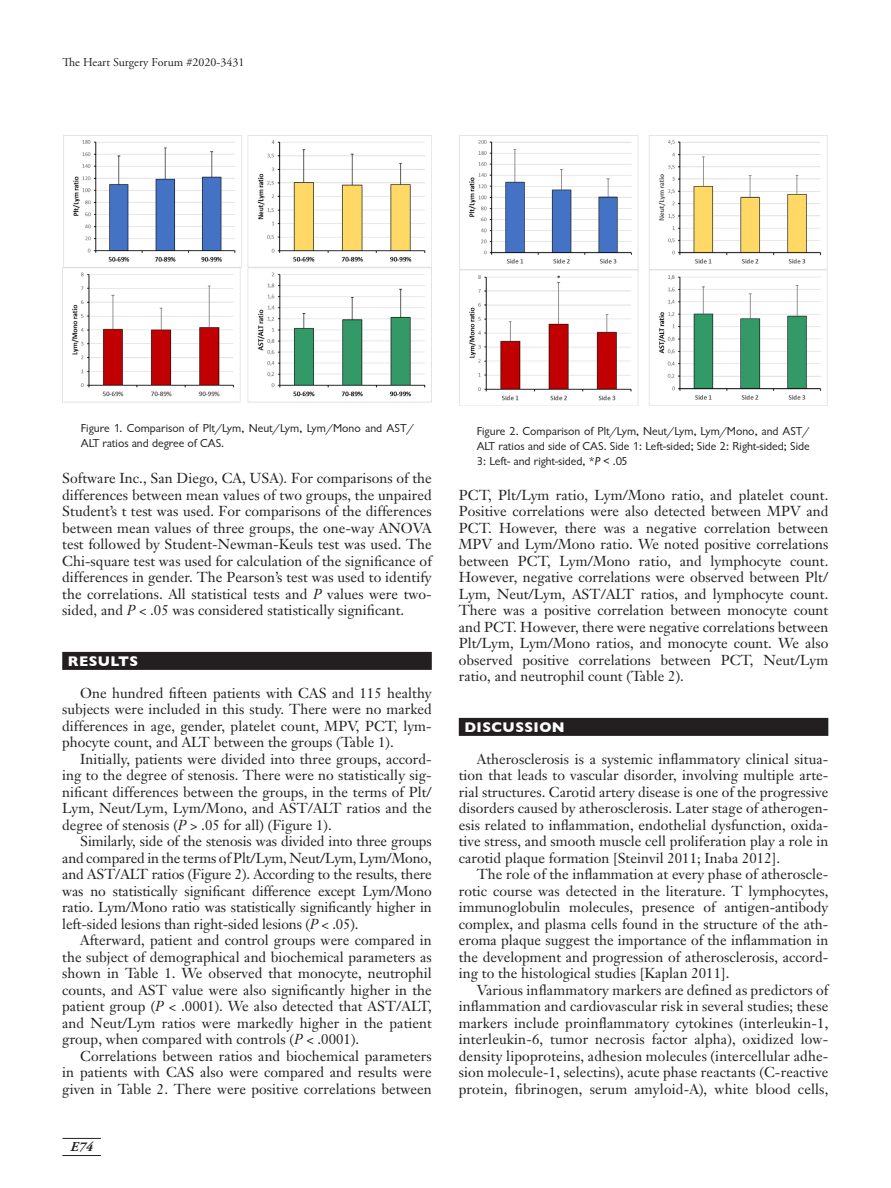
<style>
.page{position:relative;width:891px;height:1188px;background:#fff}
.page>*{position:absolute;margin:0;border:0;box-sizing:border-box;transform-origin:0 0}
.Body_Text{font:14.25px/16.5px "Janson Text";letter-spacing:.005em;color:#231f20;text-align:justify}
.t1{font:700 14.25px "Gill Sans";letter-spacing:.03em;color:#fff}
.t2{font:italic 700 13.5px "Adobe Garamond Pro";color:#231f20}
.Figure_Legend{font:12px/15px "Classical Sans Regular DTC";color:#231f20}
.t3{font:12px "Adobe Garamond Pro";letter-spacing:.005em;color:#231f20}
.s1{font-family:"Classical Sans Reg Ita DTC"}
.s2{font-style:italic}
</style>
<div class="page">
<hr style="left:62px;top:1138px;width:39px;height:1px;background:#231f20">
<hr style="left:62px;top:1155px;width:39px;height:1px;background:#231f20">
<div style="left:62px;top:652px;width:370px;height:18px;background:#231f20"></div>
<div style="left:459px;top:718px;width:369px;height:18px;background:#231f20"></div>
<img style="left:459px;top:136px;width:369px;height:269px">
<img style="left:63px;top:136px;width:369px;height:266px">
<p class="t3" style="left:62px;top:55px;width:184px">The Heart Surgery Forum #2020-3431</p>
<p class="Figure_Legend" style="left:81px;top:421px;width:334px">Figure 1. Comparison of Plt/Lym, Neut/Lym, Lym/Mono and AST/<br>ALT ratios and degree of CAS.</p>
<p class="Figure_Legend" style="left:477px;top:424px;width:334px;text-align:justify">Figure 2. Comparison of Plt/Lym, Neut/Lym, Lym/Mono, and AST/ ALT ratios and side of CAS. Side 1: Left-sided; Side 2: Right-sided; Side 3: Left- and right-sided, *<span class="s1">P</span> &lt; .05</p>
<p class="Body_Text" style="left:62px;top:470px;width:371px">Software Inc., San Diego, CA, USA). For comparisons of the differences between mean values of two groups, the unpaired Student’s t test was used. For comparisons of the differences between mean values of three groups, the one-way ANOVA test followed by Student-Newman-Keuls test was used. The Chi-square test was used for calculation of the significance of differences in gender. The Pearson’s test was used to identify the correlations. All statistical tests and <span class="s2">P</span> values were two&shy;sided, and <span class="s2">P</span> &lt; .05 was considered statistically significant.</p>
<h1 class="t1" style="left:68px;top:650px;width:72px">RESULTS</h1>
<p class="Body_Text" style="left:62px;top:684px;width:371px;text-indent:18px">One hundred fifteen patients with CAS and 115 healthy subjects were included in this study. There were no marked differences in age, gender, platelet count, MPV, PCT, lym&shy;phocyte count, and ALT between the groups (Table 1).</p>
<p class="Body_Text" style="left:62px;top:750px;width:371px;text-indent:18px">Initially, patients were divided into three groups, accord&shy;ing to the degree of stenosis. There were no statistically sig&shy;nificant differences between the groups, in the terms of Plt/ Lym, Neut/Lym, Lym/Mono, and AST/ALT ratios and the degree of stenosis (<span class="s2">P</span> &gt; .05 for all) (Figure 1).</p>
<p class="Body_Text" style="left:62px;top:833px;width:371px;text-indent:18px">Similarly, side of the stenosis was divided into three groups and compared in the terms of Plt/Lym, Neut/Lym, Lym/Mono, and AST/ALT ratios (Figure 2). According to the results, there was no statistically significant difference except Lym/Mono ratio. Lym/Mono ratio was statistically significantly higher in left-sided lesions than right-sided lesions (<span class="s2">P</span> &lt; .05).</p>
<p class="Body_Text" style="left:62px;top:932px;width:371px;text-indent:18px">Afterward, patient and control groups were compared in the subject of demographical and biochemical parameters as shown in Table 1. We observed that monocyte, neutrophil counts, and AST value were also significantly higher in the patient group (<span class="s2">P</span> &lt; .0001). We also detected that AST/ALT, and Neut/Lym ratios were markedly higher in the patient group, when compared with controls (<span class="s2">P</span> &lt; .0001).</p>
<p class="Body_Text" style="left:62px;top:1047px;width:371px;text-indent:18px">Correlations between ratios and biochemical parameters in patients with CAS also were compared and results were given in Table 2. There were positive correlations between</p>
<p class="t2" style="left:71px;top:1139px;width:24px">E74</p>
<p class="Body_Text" style="left:459px;top:486px;width:371px">PCT, Plt/Lym ratio, Lym/Mono ratio, and platelet count.<br>Positive correlations were also detected between MPV and PCT. However, there was a negative correlation between MPV and Lym/Mono ratio. We noted positive correlations between PCT, Lym/Mono ratio, and lymphocyte count.<br>However, negative correlations were observed between Plt/ Lym, Neut/Lym, AST/ALT ratios, and lymphocyte count.<br>There was a positive correlation between monocyte count and PCT. However, there were negative correlations between Plt/Lym, Lym/Mono ratios, and monocyte count. We also observed positive correlations between PCT, Neut/Lym ratio, and neutrophil count (Table 2).</p>
<h1 class="t1" style="left:465px;top:716px;width:102px">DISCUSSION</h1>
<p class="Body_Text" style="left:459px;top:750px;width:371px;text-indent:18px">Atherosclerosis is a systemic inflammatory clinical situa&shy;tion that leads to vascular disorder, involving multiple arte&shy;rial structures. Carotid artery disease is one of the progressive disorders caused by atherosclerosis. Later stage of atherogen&shy;esis related to inflammation, endothelial dysfunction, oxida&shy;tive stress, and smooth muscle cell proliferation play a role in carotid plaque formation [Steinvil 2011; Inaba 2012].</p>
<p class="Body_Text" style="left:459px;top:866px;width:371px;text-indent:18px">The role of the inflammation at every phase of atheroscle&shy;rotic course was detected in the literature. T lymphocytes, immunoglobulin molecules, presence of antigen-antibody complex, and plasma cells found in the structure of the ath&shy;eroma plaque suggest the importance of the inflammation in the development and progression of atherosclerosis, accord&shy;ing to the histological studies [Kaplan 2011].</p>
<p class="Body_Text" style="left:459px;top:981px;width:371px;text-indent:18px">Various inflammatory markers are defined as predictors of inflammation and cardiovascular risk in several studies; these markers include proinflammatory cytokines (interleukin-1, interleukin-6, tumor necrosis factor alpha), oxidized low&shy;density lipoproteins, adhesion molecules (intercellular adhe&shy;sion molecule-1, selectins), acute phase reactants (C-reactive protein, fibrinogen, serum amyloid-A), white blood cells,</p>
</div>
